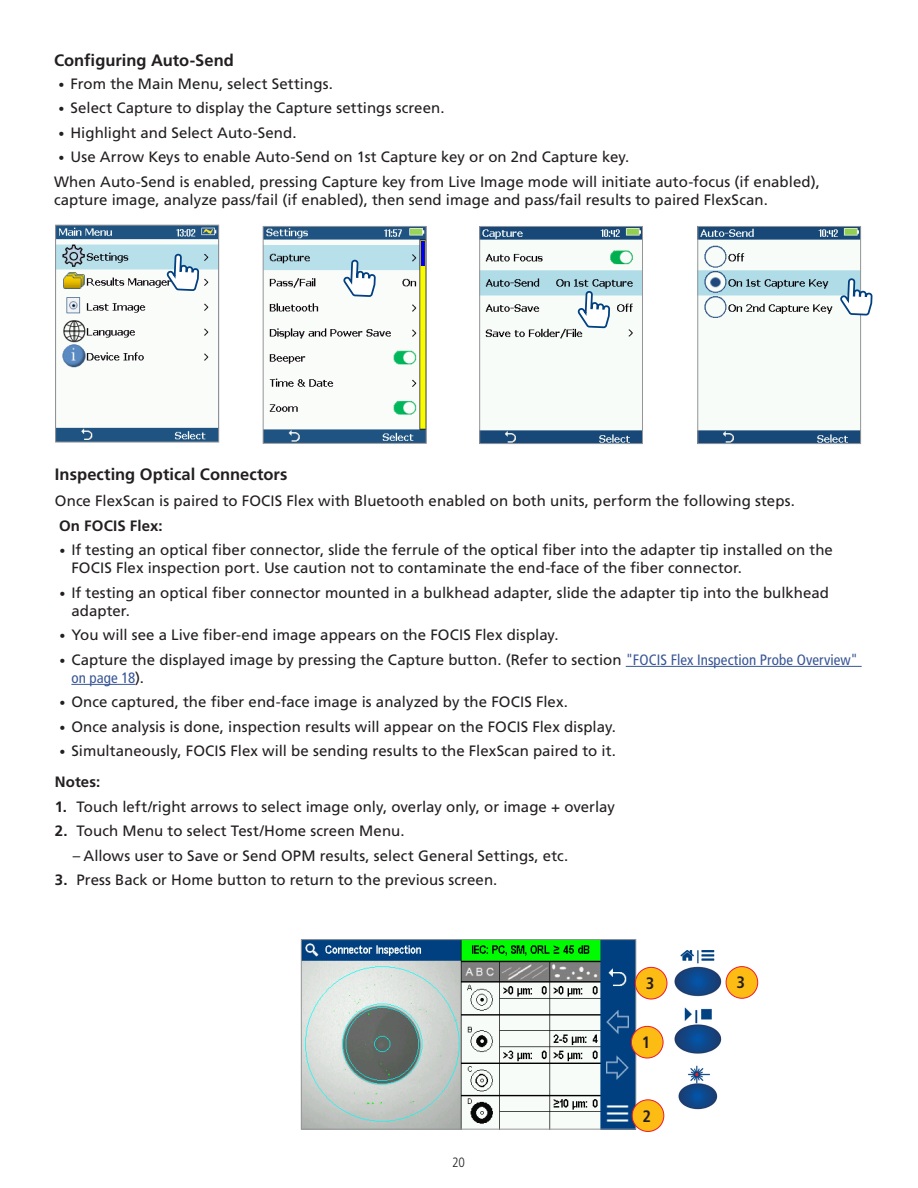
<style>
.page{position:relative;width:918px;height:1188px;background:#fff}
.page>*{position:absolute;margin:0;border:0;box-sizing:border-box;transform-origin:0 0}
.UG_Head_11pt{font:700 16.5px "Frutiger LT Std";color:#231f20}
.UG_Head_9pt_Lef_ii_l{font:700 16.5px "Frutiger LT Std";color:#231f20}
.UG_Callout_CIRCLE{font:700 condensed 16.5px "Frutiger LT Std";color:#231f20}
.UG_Body{font:15px/18px "Frutiger LT Std";letter-spacing:.005em;color:#231f20}
.UG_Body-2{font:700 15px "Frutiger LT Std";letter-spacing:.01em;color:#231f20}
.UG_Body_Head{font:700 15px "Frutiger LT Std";letter-spacing:.005em;color:#231f20}
.t1{font:300 condensed 13.5px "Frutiger LT Std";color:#231f20}
.s1{font-weight:300;font-stretch:condensed;font-size:12px}
.s2{font-stretch:condensed;color:#385595}
.s3{font-weight:700}
.s4{font-stretch:condensed}
</style>
<div class="page">
<img style="left:57px;top:227px;width:160px;height:214px">
<div style="left:55px;top:225px;width:164px;height:218px;border:1px solid #939598"></div>
<img style="left:481px;top:228px;width:160px;height:214px">
<div style="left:479px;top:226px;width:164px;height:218px;border:1px solid #939598"></div>
<img style="left:699px;top:228px;width:160px;height:214px">
<div style="left:697px;top:226px;width:164px;height:218px;border:1px solid #939598"></div>
<img style="left:265px;top:228px;width:160px;height:214px">
<div style="left:263px;top:226px;width:164px;height:218px;border:1px solid #939598"></div>
<hr style="left:626px;top:666px;width:236px;height:1px;background:#385595">
<hr style="left:71px;top:684px;width:64px;height:1px;background:#385595">
<svg style="left:166px;top:224px;width:34px;height:137px"></svg>
<svg style="left:316px;top:226px;width:61px;height:140px"></svg>
<svg style="left:577px;top:226px;width:34px;height:172px"></svg>
<svg style="left:839px;top:226px;width:34px;height:159px"></svg>
<img style="left:303px;top:941px;width:331px;height:187px">
<div style="left:301px;top:939px;width:335px;height:191px;border:1px solid #939598"></div>
<img style="left:674px;top:950px;width:48px;height:160px">
<div style="left:631px;top:1026px;width:32px;height:32px;background:#fdbc13;border-radius:50%"></div>
<div style="left:631px;top:1026px;width:32px;height:32px;border:1px solid #ee1a2e;border-radius:50%"></div>
<div style="left:632px;top:1100px;width:32px;height:31px;background:#fdbc13;border-radius:50%"></div>
<div style="left:632px;top:1099px;width:32px;height:33px;border:1px solid #ee1a2e;border-radius:50%"></div>
<div style="left:726px;top:967px;width:32px;height:31px;background:#fdbc13;border-radius:50%"></div>
<div style="left:726px;top:966px;width:32px;height:33px;border:1px solid #ee1a2e;border-radius:50%"></div>
<div style="left:635px;top:967px;width:32px;height:32px;background:#fdbc13;border-radius:50%"></div>
<div style="left:635px;top:967px;width:32px;height:32px;border:1px solid #ee1a2e;border-radius:50%"></div>
<p class="UG_Head_9pt_Lef_ii_l" style="left:54px;top:51px;width:181px">Configuring Auto-Send</p>
<p class="UG_Body" style="left:58px;top:75px;width:274px"><span class="s1">•</span> From the Main Menu, select Settings.</p>
<p class="UG_Body" style="left:58px;top:99px;width:385px"><span class="s1">•</span> Select Capture to display the Capture settings screen.</p>
<p class="UG_Body" style="left:58px;top:124px;width:237px"><span class="s1">•</span> Highlight and Select Auto-Send.</p>
<p class="UG_Body" style="left:58px;top:148px;width:570px"><span class="s1">•</span> Use Arrow Keys to enable Auto-Send on 1st Capture key or on 2nd Capture key.</p>
<p class="UG_Body" style="left:54px;top:172px;width:767px">When Auto-Send is enabled, pressing Capture key from Live Image mode will initiate auto-focus (if enabled), capture image, analyze pass/fail (if enabled), then send image and pass/fail results to paired FlexScan.</p>
<p class="UG_Head_11pt" style="left:55px;top:464px;width:234px">Inspecting Optical Connectors</p>
<p class="UG_Body" style="left:55px;top:492px;width:739px">Once FlexScan is paired to FOCIS Flex with Bluetooth enabled on both units, perform the following steps.</p>
<p class="UG_Body-2" style="left:59px;top:517px;width:105px">On FOCIS Flex:</p>
<p class="UG_Body" style="left:71px;top:541px;width:763px;text-indent:-12px"><span class="s1">•</span> If testing an optical fiber connector, slide the ferrule of the optical fiber into the adapter tip installed on the<br>FOCIS Flex inspection port. Use caution not to contaminate the end-face of the fiber connector.</p>
<p class="UG_Body" style="left:71px;top:584px;width:759px;text-indent:-12px"><span class="s1">•</span> If testing an optical fiber connector mounted in a bulkhead adapter, slide the adapter tip into the bulkhead adapter.</p>
<p class="UG_Body" style="left:59px;top:626px;width:498px"><span class="s1">•</span> You will see a Live fiber-end image appears on the FOCIS Flex display.</p>
<p class="UG_Body" style="left:71px;top:651px;width:788px;text-indent:-12px"><span class="s1">•</span> Capture the displayed image by pressing the Capture button. (Refer to section <span class="s2">"FOCIS Flex Inspection Probe Overview" on page 18</span>).</p>
<p class="UG_Body" style="left:59px;top:693px;width:508px"><span class="s1">•</span> Once captured, the fiber end-face image is analyzed by the FOCIS Flex.</p>
<p class="UG_Body" style="left:59px;top:718px;width:556px"><span class="s1">•</span> Once analysis is done, inspection results will appear on the FOCIS Flex display.</p>
<p class="UG_Body" style="left:59px;top:742px;width:556px"><span class="s1">•</span> Simultaneously, FOCIS Flex will be sending results to the FlexScan paired to it.</p>
<p class="UG_Body_Head" style="left:55px;top:773px;width:47px">Notes:</p>
<p class="UG_Body" style="left:55px;top:798px;width:562px"><span class="s3">1.</span> Touch left/right arrows to select image only, overlay only, or image + overlay</p>
<p class="UG_Body" style="left:55px;top:822px;width:349px"><span class="s3">2.</span> Touch Menu to select Test/Home screen Menu.</p>
<p class="UG_Body" style="left:73px;top:847px;width:494px"><span class="s4">–</span> Allows user to Save or Send OPM results, select General Settings, etc.</p>
<p class="UG_Body" style="left:55px;top:871px;width:442px"><span class="s3">3.</span> Press Back or Home button to return to the previous screen.</p>
<p class="UG_Callout_CIRCLE" style="left:646px;top:974px;width:10px">3</p>
<p class="UG_Callout_CIRCLE" style="left:736px;top:973px;width:10px">3</p>
<p class="UG_Callout_CIRCLE" style="left:642px;top:1033px;width:10px">1</p>
<p class="t1" style="left:452px;top:1155px;width:14px">20</p>
<p class="UG_Callout_CIRCLE" style="left:643px;top:1106px;width:10px">2</p>
</div>
